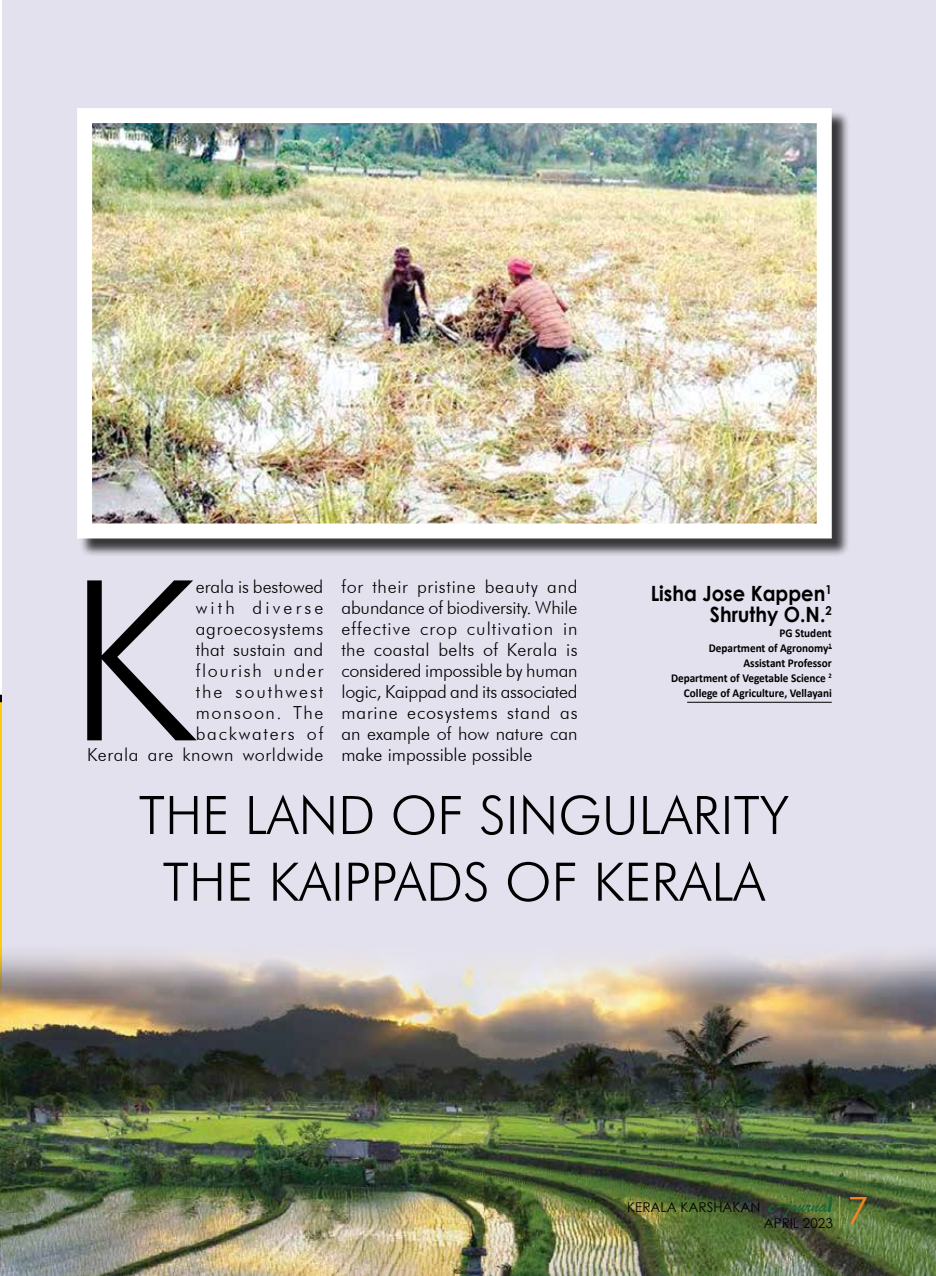
<style>
.page{position:relative;width:936px;height:1276px;background:#fff}
.page>*{position:absolute;margin:0;border:0;box-sizing:border-box;transform-origin:0 0}
.t1{font:300 223.65px "Futura BT";color:#000}
.t2{font:37.5px "Century Gothic";color:#f6861f}
.t3{font:700 21px/21px "Century Gothic";color:#000;text-align:right;scale:.93 1}
.t4{font:300 18px/21px "Futura BT";letter-spacing:.035em;color:#000;text-align:right}
.t5{font:13.5px/16.2px "Century Gothic";color:#000;text-align:right}
.t6{font:700 12px/15px "Calibri";color:#000;text-align:right;scale:.93 1}
.s1{font-family:"Brush Script";font-size:21px;color:#1a6537}
.s2{font-weight:700;font-style:italic;font-size:21px;color:#1a6537}
</style>
<div class="page">
<svg style="left:0;top:694px;width:2px;height:252px"></svg>
<div style="left:2px;top:0;width:933px;height:1276px;background:#e3e1ee"></div>
<div style="left:79px;top:110px;width:771px;height:447px;background:#000;opacity:.75"></div>
<img style="left:93px;top:124px;width:722px;height:398px">
<div style="left:77px;top:108px;width:754px;height:430px;border:15px solid #fff"></div>
<img style="left:0;top:946px;width:935px;height:330px">
<svg style="left:163px;top:861px;width:602px;height:40px"></svg>
<svg style="left:140px;top:794px;width:648px;height:41px"></svg>
<hr style="left:687px;top:702px;width:144px;height:1px;background:#000">
<hr style="left:839px;top:1195px;width:1px;height:33px;background:#f6861f">
<p class="t4" style="left:87px;top:576px;width:238px">erala is bestowed<br>with diverse agroecosystems<br>that sustain and<br>flourish under<br>the southwest<br>monsoon. The<br>backwaters of<br>Kerala are known worldwide</p>
<p class="t4" style="left:341px;top:576px;width:238px;text-align:justify">for their pristine beauty and abundance of biodiversity. While effective crop cultivation in the coastal belts of Kerala is considered impossible by human logic, Kaippad and its associated marine ecosystems stand as an example of how nature can make impossible possible</p>
<p class="t3" style="left:650px;top:581px;width:196px">Lisha Jose Kappen<sup>1<br></sup>Shruthy O.N .<sup>2</sup></p>
<h1 class="t1" style="left:67px;top:525px;width:130px">K</h1>
<p class="t6" style="left:671px;top:625px;width:174px">PG Student<br>Department of Agronomy<sup>1<br></sup>Assistant Professor<br>Department of Vegetable Science <sup>2<br></sup>College of Agriculture, Vellayani</p>
<p class="t5" style="left:627px;top:1198px;width:207px">KERALA KARSHAKAN <span class="s1">e-journa</span><span class="s2">l<br></span>APRIL 2023</p>
<h2 class="t2" style="left:847px;top:1184px;width:22px">7</h2>
</div>
